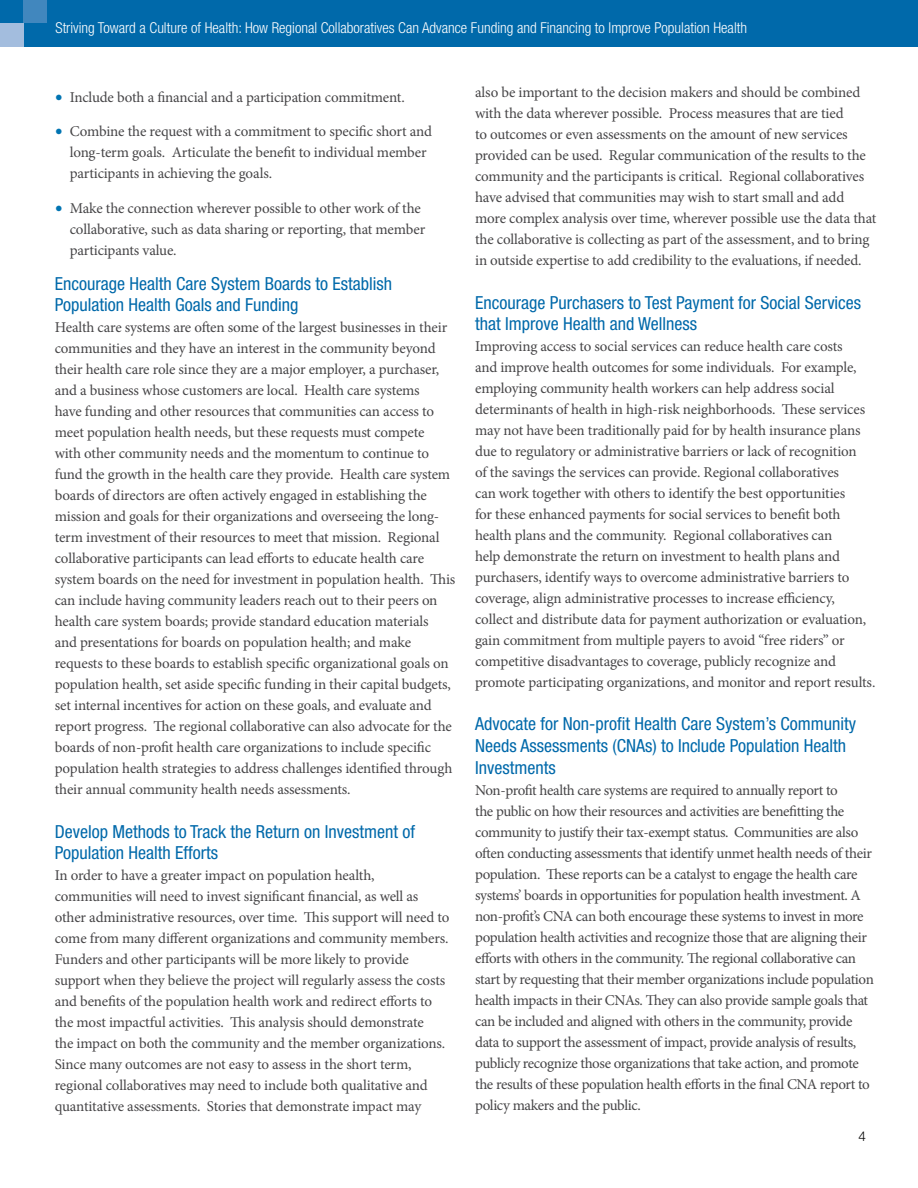
<style>
.page{position:relative;width:918px;height:1188px;background:#fff}
.page>*{position:absolute;margin:0;border:0;box-sizing:border-box;transform-origin:0 0}
.t1{font:condensed 18px/21.6px "Helvetica Neue LT Std";color:#0069aa}
.t2{font:15px/21px "Minion Pro";letter-spacing:-.015em;color:#464547}
.t3{font:300 condensed 15px "Helvetica Neue LT Std";color:#fff}
.t4{font:300 13.5px "Helvetica Neue LT Std";color:#000}
.s1{font-size:21px;color:#0074b2}
</style>
<div class="page">
<div style="left:0;top:0;width:918px;height:47px;background:#0069aa"></div>
<div style="left:0;top:23px;width:24px;height:24px;background:#a3bdde"></div>
<div style="left:24px;top:0;width:23px;height:23px;background:#4187be"></div>
<p class="t3" style="left:56px;top:19px;width:693px">Striving Toward a Culture of Health: How Regional Collaboratives Can Advance Funding and Financing to Improve Population Health</p>
<p class="t2" style="left:55px;top:86px;width:352px"><span class="s1">•</span> Include both a financial and a participation commitment.</p>
<p class="t2" style="left:70px;top:121px;width:364px;text-indent:-15px"><span class="s1">•</span> Combine the request with a commitment to specific short and long-term goals. Articulate the benefit to individual member participants in achieving the goals.</p>
<p class="t2" style="left:70px;top:197px;width:357px;text-indent:-15px"><span class="s1">•</span> Make the connection wherever possible to other work of the collaborative, such as data sharing or reporting, that member participants value.</p>
<p class="t1" style="left:55px;top:272px;width:339px">Encourage Health Care System Boards to Establish<br>Population Health Goals and Funding</p>
<p class="t2" style="left:55px;top:317px;width:402px">Health care systems are often some of the largest businesses in their communities and they have an interest in the community beyond their health care role since they are a major employer, a purchaser, and a business whose customers are local. Health care systems<br>have funding and other resources that communities can access to meet population health needs, but these requests must compete<br>with other community needs and the momentum to continue to fund the growth in the health care they provide. Health care system boards of directors are often actively engaged in establishing the mission and goals for their organizations and overseeing the long&shy;term investment of their resources to meet that mission. Regional collaborative participants can lead efforts to educate health care system boards on the need for investment in population health. This can include having community leaders reach out to their peers on health care system boards; provide standard education materials<br>and presentations for boards on population health; and make requests to these boards to establish specific organizational goals on population health, set aside specific funding in their capital budgets, set internal incentives for action on these goals, and evaluate and report progress. The regional collaborative can also advocate for the boards of non-profit health care organizations to include specific population health strategies to address challenges identified through their annual community health needs assessments.</p>
<p class="t1" style="left:55px;top:820px;width:362px">Develop Methods to Track the Return on Investment of<br>Population Health Efforts</p>
<p class="t2" style="left:55px;top:865px;width:396px">In order to have a greater impact on population health, communities will need to invest significant financial, as well as other administrative resources, over time. This support will need to come from many different organizations and community members.<br>Funders and other participants will be more likely to provide support when they believe the project will regularly assess the costs and benefits of the population health work and redirect efforts to the most impactful activities. This analysis should demonstrate<br>the impact on both the community and the member organizations.<br>Since many outcomes are not easy to assess in the short term, regional collaboratives may need to include both qualitative and quantitative assessments. Stories that demonstrate impact may</p>
<p class="t2" style="left:475px;top:82px;width:403px">also be important to the decision makers and should be combined with the data wherever possible. Process measures that are tied<br>to outcomes or even assessments on the amount of new services provided can be used. Regular communication of the results to the community and the participants is critical. Regional collaboratives have advised that communities may wish to start small and add more complex analysis over time, wherever possible use the data that the collaborative is collecting as part of the assessment, and to bring in outside expertise to add credibility to the evaluations, if needed.</p>
<p class="t1" style="left:475px;top:291px;width:388px">Encourage Purchasers to Test Payment for Social Services that Improve Health and Wellness</p>
<p class="t2" style="left:475px;top:336px;width:402px">Improving access to social services can reduce health care costs<br>and improve health outcomes for some individuals. For example, employing community health workers can help address social determinants of health in high-risk neighborhoods. These services may not have been traditionally paid for by health insurance plans due to regulatory or administrative barriers or lack of recognition<br>of the savings the services can provide. Regional collaboratives<br>can work together with others to identify the best opportunities<br>for these enhanced payments for social services to benefit both health plans and the community. Regional collaboratives can<br>help demonstrate the return on investment to health plans and purchasers, identify ways to overcome administrative barriers to coverage, align administrative processes to increase efficiency, collect and distribute data for payment authorization or evaluation, gain commitment from multiple payers to avoid “free riders” or competitive disadvantages to coverage, publicly recognize and promote participating organizations, and monitor and report results.</p>
<p class="t1" style="left:475px;top:713px;width:382px">Advocate for Non-profit Health Care System’s Community<br>Needs Assessments (CNAs) to Include Population Health<br>Investments</p>
<p class="t2" style="left:475px;top:779px;width:400px">Non-profit health care systems are required to annually report to<br>the public on how their resources and activities are benefitting the community to justify their tax-exempt status. Communities are also often conducting assessments that identify unmet health needs of their population. These reports can be a catalyst to engage the health care systems’ boards in opportunities for population health investment. A non-profit’s CNA can both encourage these systems to invest in more population health activities and recognize those that are aligning their efforts with others in the community. The regional collaborative can start by requesting that their member organizations include population health impacts in their CNAs. They can also provide sample goals that can be included and aligned with others in the community, provide data to support the assessment of impact, provide analysis of results, publicly recognize those organizations that take action, and promote the results of these population health efforts in the final CNA report to policy makers and the public.</p>
<p class="t4" style="left:858px;top:1128px;width:9px">4</p>
</div>
